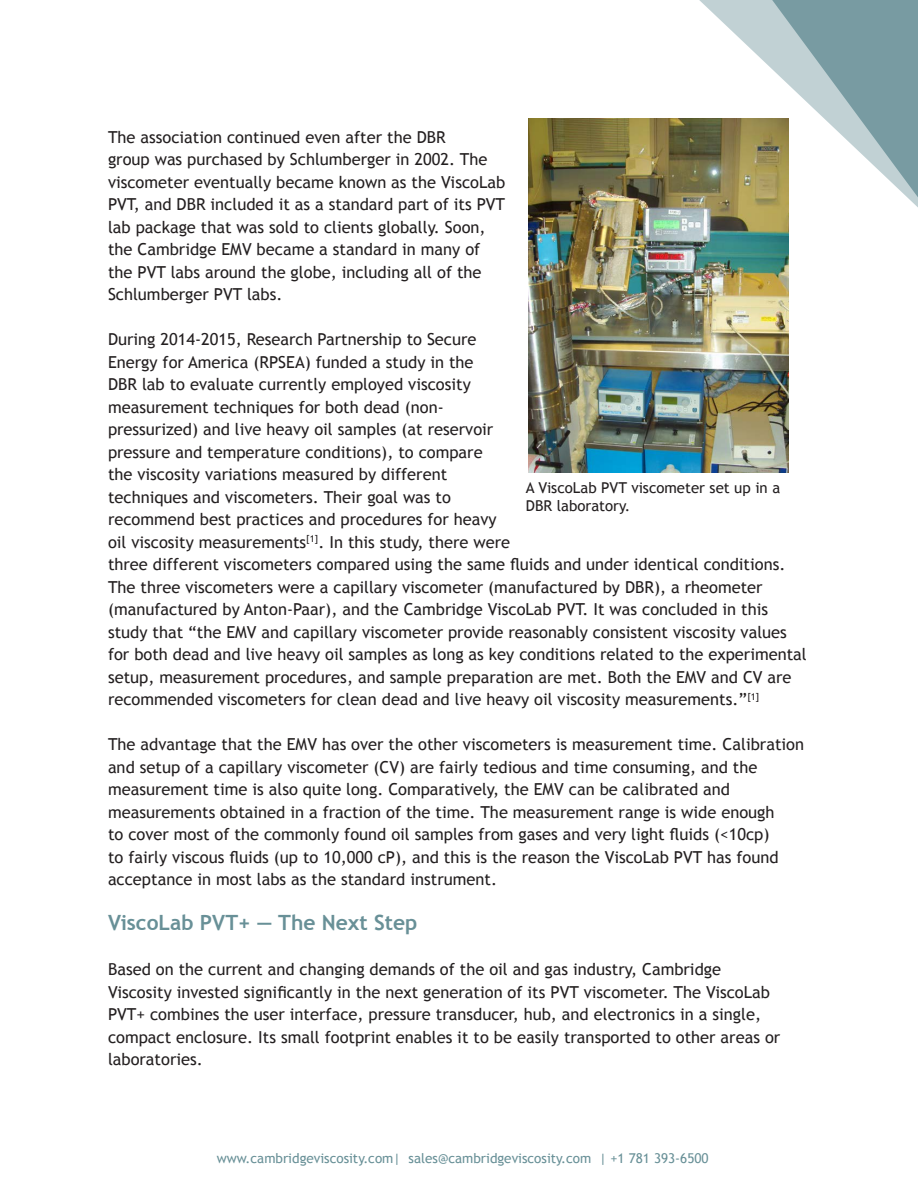
<style>
.page{position:relative;width:918px;height:1188px;background:#fff}
.page>*{position:absolute;margin:0;border:0;box-sizing:border-box;transform-origin:0 0}
.t1{font:700 21px "Trebuchet MS";color:#689097}
.t2{font:16.5px/22.5px "Trebuchet MS";color:#231f20}
.t3{font:15px/18px "Trebuchet MS";color:#231f20}
.t4{font:13.5px "Trebuchet MS";color:#689097}
</style>
<div class="page">
<svg style="left:702px;top:0;width:216px;height:337px"></svg>
<img style="left:528px;top:119px;width:260px;height:353px">
<p class="t2" style="left:108px;top:126px;width:399px">The association continued even after the DBR<br>group was purchased by Schlumberger in 2002. The viscometer eventually became known as the ViscoLab PVT, and DBR included it as a standard part of its PVT lab package that was sold to clients globally. Soon, the Cambridge EMV became a standard in many of the PVT labs around the globe, including all of the Schlumberger PVT labs.</p>
<p class="t2" style="left:108px;top:328px;width:700px">During 2014-2015, Research Partnership to Secure<br>Energy for America (RPSEA) funded a study in the<br>DBR lab to evaluate currently employed viscosity<br>measurement techniques for both dead (non-<br>pressurized) and live heavy oil samples (at reservoir<br>pressure and temperature conditions), to compare<br>the viscosity variations measured by different<br>techniques and viscometers. Their goal was to<br>recommend best practices and procedures for heavy<br>oil viscosity measurements<sup>[1]</sup>. In this study, there were<br>three different viscometers compared using the same fluids and under identical conditions.<br>The three viscometers were a capillary viscometer (manufactured by DBR), a rheometer (manufactured by Anton-Paar), and the Cambridge ViscoLab PVT. It was concluded in this study that “the EMV and capillary viscometer provide reasonably consistent viscosity values for both dead and live heavy oil samples as long as key conditions related to the experimental setup, measurement procedures, and sample preparation are met. Both the EMV and CV are recommended viscometers for clean dead and live heavy oil viscosity measurements.”<sup>[1]</sup></p>
<p class="t2" style="left:108px;top:733px;width:698px">The advantage that the EMV has over the other viscometers is measurement time. Calibration and setup of a capillary viscometer (CV) are fairly tedious and time consuming, and the measurement time is also quite long. Comparatively, the EMV can be calibrated and measurements obtained in a fraction of the time. The measurement range is wide enough<br>to cover most of the commonly found oil samples from gases and very light fluids (&lt;10cp)<br>to fairly viscous fluids (up to 10,000 cP), and this is the reason the ViscoLab PVT has found acceptance in most labs as the standard instrument.</p>
<p class="t1" style="left:108px;top:910px;width:311px">ViscoLab PVT+ — The Next Step</p>
<p class="t2" style="left:108px;top:958px;width:674px">Based on the current and changing demands of the oil and gas industry, Cambridge Viscosity invested significantly in the next generation of its PVT viscometer. The ViscoLab PVT+ combines the user interface, pressure transducer, hub, and electronics in a single, compact enclosure. Its small footprint enables it to be easily transported to other areas or laboratories.</p>
<p class="t3" style="left:526px;top:479px;width:256px">A ViscoLab PVT viscometer set up in a<br>DBR laboratory.</p>
<p class="t4" style="left:217px;top:1151px;width:493px">www.cambridgeviscosity.com| sales@cambridgeviscosity.com | +1 781 393-6500</p>
</div>
